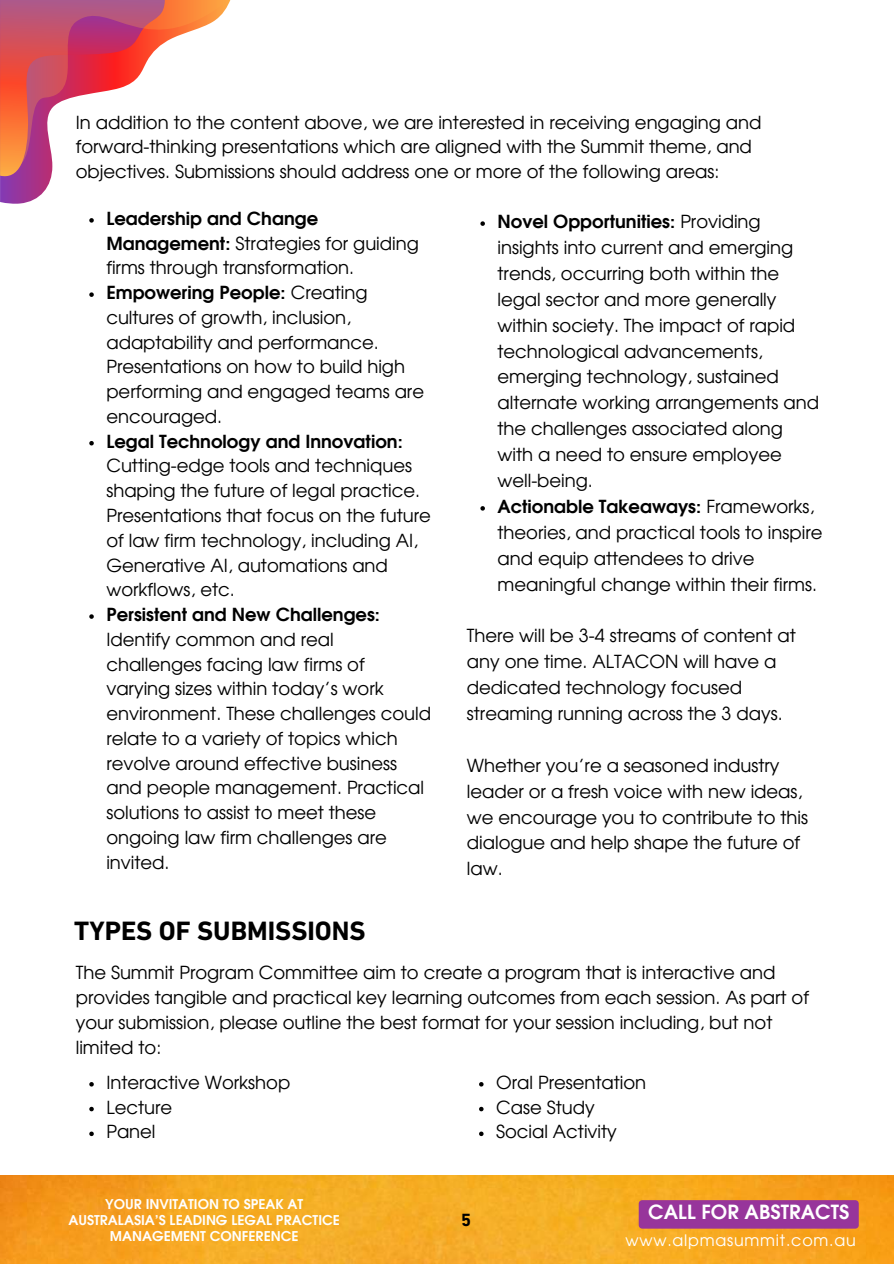
<style>
.page{position:relative;width:894px;height:1264px;background:#fff}
.page>*{position:absolute;margin:0;border:0;box-sizing:border-box;transform-origin:0 0}
.t1{font:700 27px "DIN Next LT Pro";color:#000}
.t2{font:700 19.5px "Evolventa";color:#fff}
.t3{font:18px/24.8px "Evolventa";color:#000}
.t4{font:700 18px "Evolventa";color:#000}
.t5{font:700 18px "DIN Next LT Pro";color:#000}
.t6{font:15.9px "Evolventa";letter-spacing:.05em;color:#fff}
.t7{font:700 13.5px/15.8px "Evolventa";color:#fff;text-align:center}
.s1{font-weight:700}
</style>
<div class="page">
<svg style="left:0;top:179px;width:51px;height:25px"></svg>
<svg style="left:0;top:0;width:231px;height:179px"></svg>
<svg style="left:89px;top:218px;width:5px;height:5px"></svg>
<svg style="left:89px;top:292px;width:5px;height:5px"></svg>
<svg style="left:89px;top:441px;width:5px;height:4px"></svg>
<svg style="left:89px;top:614px;width:5px;height:5px"></svg>
<svg style="left:480px;top:221px;width:5px;height:5px"></svg>
<svg style="left:480px;top:506px;width:5px;height:4px"></svg>
<svg style="left:89px;top:1082px;width:5px;height:4px"></svg>
<svg style="left:89px;top:1106px;width:5px;height:5px"></svg>
<svg style="left:89px;top:1131px;width:5px;height:5px"></svg>
<svg style="left:479px;top:1082px;width:4px;height:4px"></svg>
<svg style="left:479px;top:1106px;width:4px;height:5px"></svg>
<svg style="left:479px;top:1131px;width:4px;height:5px"></svg>
<img style="left:0;top:1175px;width:893px;height:88px">
<div style="left:638px;top:1200px;width:220px;height:28px;background:#97359b"></div>
<p class="t3" style="left:76px;top:111px;width:687px">In addition to the content above, we are interested in receiving engaging and forward-thinking presentations which are aligned with the Summit theme, and objectives. Submissions should address one or more of the following areas:</p>
<p class="t3" style="left:106px;top:207px;width:319px"><span class="s1">Leadership and Change<br>Management:</span> Strategies for guiding firms through transformation.<br><span class="s1">Empowering People:</span> Creating cultures of growth, inclusion, adaptability and performance.<br>Presentations on how to build high performing and engaged teams are encouraged.</p>
<p class="t4" style="left:106px;top:433px;width:298px">Legal Technology and Innovation:</p>
<p class="t3" style="left:106px;top:454px;width:326px">Cutting-edge tools and techniques shaping the future of legal practice.<br>Presentations that focus on the future of law firm technology, including AI, Generative AI, automations and workflows, etc.</p>
<p class="t4" style="left:106px;top:606px;width:275px">Persistent and New Challenges:</p>
<p class="t3" style="left:106px;top:628px;width:326px">Identify common and real challenges facing law firms of varying sizes within today’s work environment. These challenges could relate to a variety of topics which revolve around effective business and people management. Practical solutions to assist to meet these ongoing law firm challenges are invited.</p>
<h1 class="t1" style="left:74px;top:920px;width:293px">TYPES OF SUBMISSIONS</h1>
<p class="t3" style="left:497px;top:210px;width:326px;line-height:25.8px"><span class="s1">Novel Opportunities:</span> Providing insights into current and emerging trends, occurring both within the legal sector and more generally within society. The impact of rapid technological advancements, emerging technology, sustained alternate working arrangements and the challenges associated along with a need to ensure employee well-being.<br><span class="s1">Actionable Takeaways:</span> Frameworks, theories, and practical tools to inspire and equip attendees to drive meaningful change within their firms.</p>
<p class="t3" style="left:467px;top:624px;width:330px;line-height:25.8px">There will be 3-4 streams of content at any one time. ALTACON will have a dedicated technology focused streaming running across the 3 days.</p>
<p class="t3" style="left:467px;top:753px;width:342px;line-height:25.8px">Whether you’re a seasoned industry leader or a fresh voice with new ideas, we encourage you to contribute to this dialogue and help shape the future of law.</p>
<p class="t3" style="left:76px;top:961px;width:734px">The Summit Program Committee aim to create a program that is interactive and provides tangible and practical key learning outcomes from each session. As part of your submission, please outline the best format for your session including, but not limited to:</p>
<p class="t3" style="left:106px;top:1071px;width:185px">Interactive Workshop<br>Lecture<br>Panel</p>
<p class="t3" style="left:496px;top:1071px;width:151px">Oral Presentation<br>Case Study<br>Social Activity</p>
<p class="t7" style="left:68px;top:1197px;width:273px">YOUR INVITATION TO SPEAK AT<br>AUSTRALASIA’S LEADING LEGAL PRACTICE<br>MANAGEMENT CONFERENCE</p>
<p class="t5" style="left:461px;top:1212px;width:12px">5</p>
<p class="t2" style="left:648px;top:1203px;width:203px">CALL FOR ABSTRACTS</p>
<p class="t6" style="left:625px;top:1233px;width:232px">www.alpmasummit.com.au</p>
</div>
